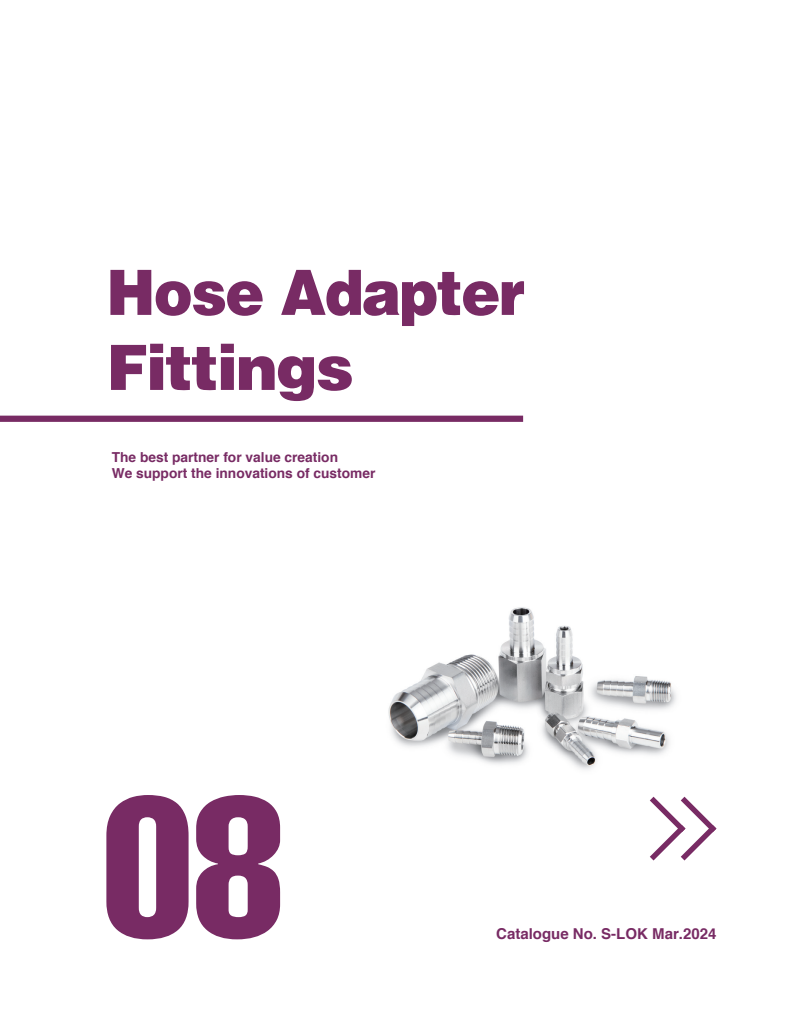
<style>
.page{position:relative;width:798px;height:1028px;background:#fff}
.page>*{position:absolute;margin:0;border:0;box-sizing:border-box;transform-origin:0 0}
.t1{font:900 62.5px/75px "Helvetica";letter-spacing:-.03em;color:#782b64;scale:.94 1}
.t2{font:700 15px "Helvetica";color:#782b64}
.t3{font:700 13.75px/16.5px "Helvetica";color:#782b64}
</style>
<div class="page">
<div style="left:0;top:415px;width:523px;height:7px;background:#782b64"></div>
<svg style="left:650px;top:796px;width:66px;height:64px"></svg>
<img style="left:388px;top:607px;width:288px;height:163px">
<svg style="left:106px;top:795px;width:82px;height:144px"></svg>
<svg style="left:196px;top:795px;width:84px;height:144px"></svg>
<h1 class="t1" style="left:106px;top:253px;width:446px">Hose Adapter<br>Fittings</h1>
<p class="t3" style="left:112px;top:448px;width:265px">The best partner for value creation<br>We support the innovations of customer</p>
<p class="t2" style="left:496px;top:924px;width:222px">Catalogue No. S-LOK Mar.2024</p>
</div>
